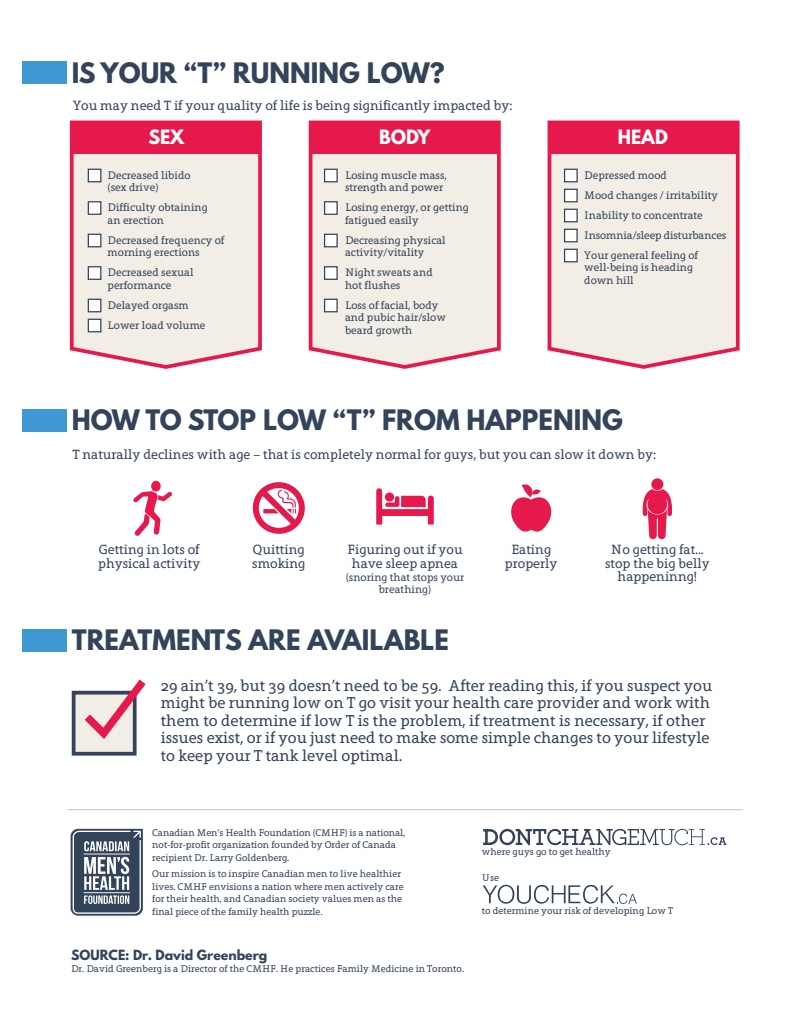
<style>
.page{position:relative;width:810px;height:1035px;background:#fff}
.page>*{position:absolute;margin:0;border:0;box-sizing:border-box;transform-origin:0 0}
.t1{font:700 25px "League Spartan";color:#32435a}
.t2{font:700 17.5px "League Spartan";color:#fff}
.t3{font:16.25px/17.5px "Grandesign Neue Serif";color:#32435a}
.t4{font:13.75px/13.8px "Grandesign Neue Serif";color:#32435a;text-align:center}
.t5{font:700 12.5px "League Spartan";color:#32435a}
.t6{font:11.25px/12.5px "Grandesign Neue Serif";color:#32435a}
.t7{font:10px/12.5px "Grandesign Neue Serif";color:#32435a}
</style>
<div class="page">
<svg style="left:71px;top:829px;width:72px;height:87px;background:#6b7788"></svg>
<hr style="left:68px;top:809px;width:674px;height:1px;background:#cccccb">
<svg style="left:483px;top:829px;width:243px;height:16px"></svg>
<svg style="left:483px;top:885px;width:154px;height:19px"></svg>
<div style="left:22px;top:630px;width:46px;height:22px;background:#3d98d3"></div>
<div style="left:74px;top:693px;width:61px;height:61px;background:#f2ede5"></div>
<div style="left:72px;top:691px;width:65px;height:65px;border:4px solid #32435a"></div>
<svg style="left:77px;top:679px;width:69px;height:66px"></svg>
<div style="left:151px;top:481px;width:10px;height:11px;background:#e6194c;border-radius:50%"></div>
<svg style="left:133px;top:491px;width:39px;height:45px"></svg>
<svg style="left:643px;top:489px;width:29px;height:50px"></svg>
<div style="left:651px;top:478px;width:12px;height:12px;background:#e6194c;border-radius:50%"></div>
<svg style="left:253px;top:482px;width:52px;height:52px"></svg>
<svg style="left:511px;top:484px;width:41px;height:48px"></svg>
<svg style="left:376px;top:488px;width:58px;height:37px"></svg>
<div style="left:22px;top:61px;width:45px;height:23px;background:#3d98d3"></div>
<div style="left:22px;top:409px;width:45px;height:22px;background:#3d98d3"></div>
<svg style="left:69px;top:120px;width:193px;height:249px;background:#f1dedb"></svg>
<svg style="left:547px;top:120px;width:193px;height:249px;background:#f1dfdc"></svg>
<svg style="left:308px;top:120px;width:193px;height:249px;background:#f1dfdb"></svg>
<div style="left:73px;top:122px;width:187px;height:31px;background:#e6194c"></div>
<div style="left:311px;top:122px;width:188px;height:31px;background:#e6194c"></div>
<div style="left:549px;top:122px;width:189px;height:31px;background:#e6194c"></div>
<div style="left:564px;top:169px;width:14px;height:13px;background:#fff;border:1px solid #32435a"></div>
<div style="left:564px;top:189px;width:14px;height:13px;background:#fff;border:1px solid #32435a"></div>
<div style="left:564px;top:209px;width:14px;height:13px;background:#fff;border:1px solid #32435a"></div>
<div style="left:564px;top:229px;width:14px;height:13px;background:#fff;border:1px solid #32435a"></div>
<div style="left:564px;top:249px;width:14px;height:13px;background:#fff;border:1px solid #32435a"></div>
<div style="left:324px;top:169px;width:14px;height:13px;background:#fff;border:1px solid #32435a"></div>
<div style="left:324px;top:201px;width:14px;height:14px;background:#fff;border:1px solid #32435a"></div>
<div style="left:324px;top:234px;width:14px;height:13px;background:#fff;border:1px solid #32435a"></div>
<div style="left:324px;top:266px;width:14px;height:14px;background:#fff;border:1px solid #32435a"></div>
<div style="left:324px;top:299px;width:14px;height:13px;background:#fff;border:1px solid #32435a"></div>
<div style="left:88px;top:169px;width:13px;height:13px;background:#fff;border:1px solid #32435a"></div>
<div style="left:88px;top:201px;width:13px;height:14px;background:#fff;border:1px solid #32435a"></div>
<div style="left:88px;top:234px;width:13px;height:13px;background:#fff;border:1px solid #32435a"></div>
<div style="left:88px;top:266px;width:13px;height:14px;background:#fff;border:1px solid #32435a"></div>
<div style="left:88px;top:299px;width:13px;height:13px;background:#fff;border:1px solid #32435a"></div>
<div style="left:88px;top:319px;width:13px;height:13px;background:#fff;border:1px solid #32435a"></div>
<h1 class="t1" style="left:72px;top:53px;width:375px">IS YOUR “T” RUNNING LOW?</h1>
<p class="t4" style="left:73px;top:98px;width:441px">You may need T if your quality of life is being significantly impacted by:</p>
<h2 class="t2" style="left:148px;top:124px;width:37px">SEX</h2>
<h2 class="t2" style="left:379px;top:124px;width:53px">BODY</h2>
<h2 class="t2" style="left:618px;top:124px;width:52px">HEAD</h2>
<p class="t6" style="left:108px;top:169px;width:85px">Decreased libido (sex drive)</p>
<p class="t6" style="left:108px;top:201px;width:102px">Difficulty obtaining an erection</p>
<p class="t6" style="left:108px;top:234px;width:118px">Decreased frequency of morning erections</p>
<p class="t6" style="left:108px;top:266px;width:88px">Decreased sexual performance</p>
<p class="t6" style="left:108px;top:295px;width:100px;line-height:20px">Delayed orgasm<br>Lower load volume</p>
<p class="t6" style="left:345px;top:169px;width:103px">Losing muscle mass, strength and power</p>
<p class="t6" style="left:345px;top:201px;width:125px">Losing energy, or getting fatigued easily</p>
<p class="t6" style="left:345px;top:234px;width:102px">Decreasing physical activity/vitality</p>
<p class="t6" style="left:345px;top:266px;width:89px">Night sweats and hot flushes</p>
<p class="t6" style="left:345px;top:299px;width:102px">Loss of facial, body and pubic hair/slow beard growth</p>
<p class="t6" style="left:584px;top:165px;width:144px;line-height:20px">Depressed mood<br>Mood changes / irritability<br>Inability to concentrate<br>Insomnia/sleep disturbances<br>Your general feeling of</p>
<p class="t6" style="left:584px;top:261px;width:110px">well-being is heading down hill</p>
<h1 class="t1" style="left:72px;top:401px;width:553px">HOW TO STOP LOW “T” FROM HAPPENING</h1>
<p class="t4" style="left:73px;top:447px;width:585px">T naturally declines with age – that is completely normal for guys, but you can slow it down by:</p>
<p class="t4" style="left:98px;top:543px;width:104px;text-align:left">Getting in lots of physical activity</p>
<p class="t4" style="left:605px;top:543px;width:106px">No getting fat... stop the big belly happeninng!</p>
<p class="t4" style="left:347px;top:543px;width:117px">Figuring out if you have sleep apnea</p>
<p class="t6" style="left:346px;top:572px;width:120px;line-height:11.2px;text-align:center">(snoring that stops your breathing)</p>
<p class="t4" style="left:252px;top:543px;width:55px;text-align:left">Quitting smoking</p>
<p class="t4" style="left:505px;top:543px;width:54px">Eating properly</p>
<h1 class="t1" style="left:72px;top:621px;width:379px">TREATMENTS ARE AVAILABLE</h1>
<p class="t3" style="left:161px;top:677px;width:553px">29 ain’t 39, but 39 doesn’t need to be 59. After reading this, if you suspect you might be running low on T go visit your health care provider and work with them to determine if low T is the problem, if treatment is necessary, if other issues exist, or if you just need to make some simple changes to your lifestyle to keep your T tank level optimal.</p>
<p class="t7" style="left:152px;top:826px;width:255px">Canadian Men’s Health Foundation (CMHF) is a national, not-for-profit organization founded by Order of Canada recipient Dr. Larry Goldenberg.</p>
<p class="t7" style="left:152px;top:868px;width:253px">Our mission is to inspire Canadian men to live healthier lives. CMHF envisions a nation where men actively care for their health, and Canadian society values men as the final piece of the family health puzzle.</p>
<p class="t5" style="left:71px;top:945px;width:198px">SOURCE: Dr. David Greenberg</p>
<p class="t7" style="left:71px;top:962px;width:395px">Dr. David Greenberg is a Director of the CMHF. He practices Family Medicine in Toronto.</p>
<p class="t7" style="left:482px;top:845px;width:130px">where guys go to get healthy</p>
<p class="t7" style="left:482px;top:872px;width:19px">Use</p>
<p class="t7" style="left:482px;top:904px;width:193px">to determine your risk of developing Low T</p>
</div>
